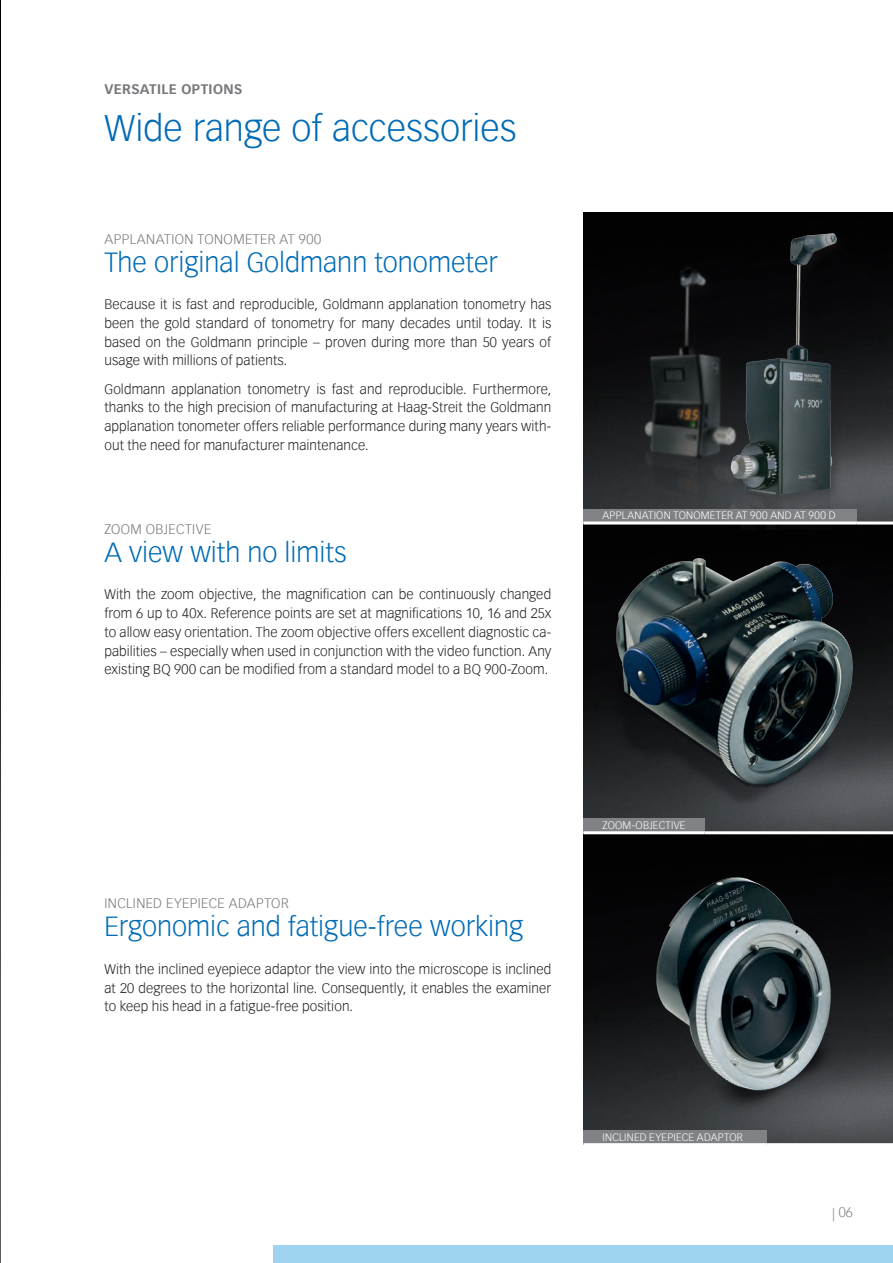
<style>
.page{position:relative;width:893px;height:1263px;background:#fff}
.page>*{position:absolute;margin:0;border:0;box-sizing:border-box;transform-origin:0 0}
.t1{font:300 36px "Vectora Com";color:#006bb6}
.t2{font:300 27px "Vectora Com";color:#006bb6}
.t3{font:300 13.5px/18.8px "Vectora Com";letter-spacing:.005em;color:#231f20;text-align:justify}
.t4{font:300 13.5px "Vectora Com";letter-spacing:.035em;color:#76787b}
.t5{font:700 13.5px "Vectora Com";letter-spacing:.03em;color:#76787b}
.t6{font:300 13.5px "Vectora Com";color:#808285}
.t7{font:300 10.5px "Vectora Com";letter-spacing:.02em;color:#fff}
</style>
<div class="page">
<img style="left:0;top:1px;width:1px;height:1261px">
<img style="left:583px;top:834px;width:309px;height:308px">
<img style="left:583px;top:213px;width:309px;height:618px">
<img style="left:622px;top:266px;width:104px;height:243px">
<div style="left:727px;top:230px;width:121px;height:310px;background:#231f20;opacity:.4"></div>
<img style="left:726px;top:229px;width:113px;height:300px">
<img style="left:609px;top:558px;width:243px;height:250px">
<img style="left:656px;top:877px;width:180px;height:239px">
<div style="left:583px;top:1130px;width:183px;height:14px;background:#808285"></div>
<hr style="left:583px;top:1142px;width:183px;height:3px;background:#fff">
<div style="left:583px;top:818px;width:121px;height:14px;background:#808285"></div>
<hr style="left:583px;top:831px;width:121px;height:3px;background:#fff">
<div style="left:583px;top:509px;width:273px;height:14px;background:#808285"></div>
<hr style="left:583px;top:521px;width:273px;height:3px;background:#fff">
<hr style="left:856px;top:521px;width:36px;height:3px;background:#fff">
<div style="left:273px;top:1244px;width:619px;height:18px;background:#9ed3f1"></div>
<p class="t5" style="left:104px;top:81px;width:139px">VERSATILE OPTIONS</p>
<h1 class="t1" style="left:104px;top:106px;width:413px">Wide range of accessories</h1>
<p class="t4" style="left:104px;top:231px;width:218px">APPLANATION TONOMETER AT 900</p>
<h2 class="t2" style="left:104px;top:246px;width:395px">The original Goldmann tonometer</h2>
<p class="t3" style="left:104px;top:295px;width:448px">Because it is fast and reproducible, Goldmann applanation tonometry has been the gold standard of tonometry for many decades until today. It is based on the Goldmann principle – proven during more than 50 years of usage with millions of patients.</p>
<p class="t3" style="left:104px;top:379px;width:448px">Goldmann applanation tonometry is fast and reproducible. Furthermore, thanks to the high precision of manufacturing at Haag-Streit the Goldmann applanation tonometer offers reliable performance during many years with&shy;out the need for manufacturer maintenance.</p>
<p class="t4" style="left:104px;top:521px;width:108px">ZOOM OBJECTIVE</p>
<h2 class="t2" style="left:104px;top:536px;width:243px">A view with no limits</h2>
<p class="t3" style="left:104px;top:585px;width:448px">With the zoom objective, the magnification can be continuously changed from 6 up to 40x. Reference points are set at magnifications 10, 16 and 25x to allow easy orientation. The zoom objective offers excellent diagnostic ca&shy;pabilities – especially when used in conjunction with the video function. Any existing BQ 900 can be modified from a standard model to a BQ 900-Zoom.</p>
<p class="t7" style="left:602px;top:509px;width:234px">APPLANATION TONOMETER AT 900 AND AT 900 D</p>
<p class="t4" style="left:104px;top:895px;width:186px">INCLINED EYEPIECE ADAPTOR</p>
<h2 class="t2" style="left:104px;top:910px;width:420px">Ergonomic and fatigue-free working</h2>
<p class="t3" style="left:104px;top:959px;width:448px">With the inclined eyepiece adaptor the view into the microscope is inclined at 20 degrees to the horizontal line. Consequently, it enables the examiner to keep his head in a fatigue-free position.</p>
<p class="t7" style="left:602px;top:818px;width:84px">ZOOM-OBJECTIVE</p>
<p class="t7" style="left:602px;top:1130px;width:142px">INCLINED EYEPIECE ADAPTOR</p>
<p class="t6" style="left:831px;top:1203px;width:22px">| 06</p>
</div>
